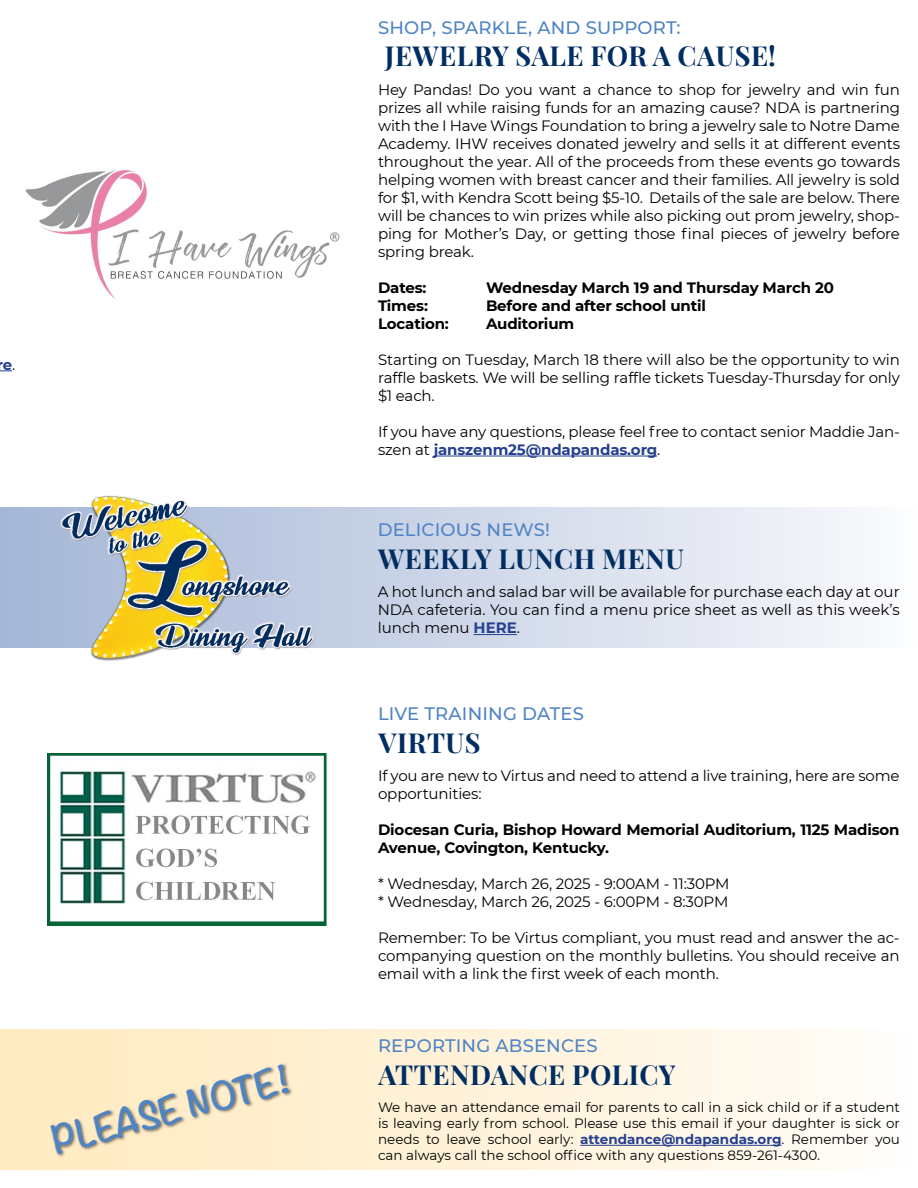
<style>
.page{position:relative;width:918px;height:1188px;background:#fff}
.page>*{position:absolute;margin:0;border:0;box-sizing:border-box;transform-origin:0 0}
.t1{font:700 33.75px "Noteworthy";color:#4f84c4}
.t2{font:27px "Playfair Display";letter-spacing:.02em;color:#002d62}
.t3{font:500 18px "Montserrat";letter-spacing:.01em;color:#4f84c4}
.t4{font:15px/18px "Montserrat";letter-spacing:-.01em;color:#000;text-align:justify}
.t5{font:700 15px/18px "Montserrat";letter-spacing:-.01em;color:#000}
.t6{font:700 15px "Montserrat";color:#25408f}
.t7{font:13.5px/16.2px "Montserrat";color:#000;text-align:justify}
.s1{font-weight:400;color:#000}
.s2{font-weight:700;color:#25408f}
</style>
<div class="page">
<div style="left:0;top:1030px;width:918px;height:140px;background:linear-gradient(to right,#ffe9bd,#fffcf8)"></div>
<svg style="left:0;top:507px;width:854px;height:140px;background:#d5dceb"></svg>
<hr style="left:474px;top:634px;width:43px;height:1px;background:#25408f">
<img style="left:57px;top:495px;width:259px;height:166px">
<img style="left:47px;top:754px;width:279px;height:172px">
<hr style="left:580px;top:1145px;width:202px;height:1px;background:#25408f">
<div style="left:49px;top:1063px;width:244px;height:95px;background:#000;opacity:.55"></div>
<svg style="left:0;top:370px;width:12px;height:1px"></svg>
<hr style="left:434px;top:456px;width:223px;height:1px;background:#25408f">
<img style="left:25px;top:169px;width:315px;height:130px">
<p class="t6" style="left:-3px;top:354px;width:20px">re<span class="s1">.</span></p>
<h1 class="t1" style="left:45px;top:1112px;width:245px;rotate:-15deg">PLEASE NOTE!</h1>
<p class="t3" style="left:378px;top:15px;width:304px">SHOP, SPARKLE, AND SUPPORT:</p>
<h2 class="t2" style="left:385px;top:35px;width:393px">JEWELRY SALE FOR A CAUSE!</h2>
<p class="t4" style="left:378px;top:80px;width:524px">Hey Pandas! Do you want a chance to shop for jewelry and win fun prizes all while raising funds for an amazing cause? NDA is partnering with the I Have Wings Foundation to bring a jewelry sale to Notre Dame Academy. IHW receives donated jewelry and sells it at different events throughout the year. All of the proceeds from these events go towards helping women with breast cancer and their families. All jewelry is sold for $1, with Kendra Scott being $5-10. Details of the sale are below. There will be chances to win prizes while also picking out prom jewelry, shop&shy;ping for Mother’s Day, or getting those final pieces of jewelry before spring break.</p>
<p class="t5" style="left:378px;top:278px;width:50px">Dates:</p>
<p class="t5" style="left:486px;top:278px;width:349px">Wednesday March 19 and Thursday March 20</p>
<p class="t5" style="left:378px;top:296px;width:52px">Times:</p>
<p class="t5" style="left:486px;top:296px;width:222px">Before and after school until</p>
<p class="t5" style="left:378px;top:314px;width:72px">Location:</p>
<p class="t5" style="left:486px;top:314px;width:90px">Auditorium</p>
<p class="t4" style="left:378px;top:350px;width:524px">Starting on Tuesday, March 18 there will also be the opportunity to win raffle baskets. We will be selling raffle tickets Tuesday-Thursday for only $1 each.</p>
<p class="t4" style="left:378px;top:422px;width:524px">If you have any questions, please feel free to contact senior Maddie Jan&shy;szen at <span class="s2">janszenm25@ndapandas.org</span>.</p>
<p class="t3" style="left:378px;top:517px;width:174px">DELICIOUS NEWS!</p>
<h2 class="t2" style="left:378px;top:537px;width:307px">WEEKLY LUNCH MENU</h2>
<p class="t4" style="left:378px;top:583px;width:523px">A hot lunch and salad bar will be available for purchase each day at our NDA cafeteria. You can find a menu price sheet as well as this week’s lunch menu <span class="s2">HERE</span>.</p>
<p class="t3" style="left:378px;top:701px;width:207px">LIVE TRAINING DATES</p>
<h2 class="t2" style="left:379px;top:721px;width:103px">VIRTUS</h2>
<p class="t4" style="left:378px;top:767px;width:523px">If you are new to Virtus and need to attend a live training, here are some opportunities:</p>
<p class="t5" style="left:378px;top:820px;width:523px">Diocesan Curia, Bishop Howard Memorial Auditorium, 1125 Madison<br>Avenue, Covington, Kentucky.</p>
<p class="t4" style="left:378px;top:875px;width:353px">* Wednesday, March 26, 2025 - 9:00AM - 11:30PM * Wednesday, March 26, 2025 - 6:00PM - 8:30PM</p>
<p class="t4" style="left:378px;top:929px;width:523px">Remember: To be Virtus compliant, you must read and answer the ac&shy;companying question on the monthly bulletins. You should receive an email with a link the first week of each month.</p>
<p class="t3" style="left:378px;top:1034px;width:221px">REPORTING ABSENCES</p>
<h2 class="t2" style="left:379px;top:1054px;width:299px">ATTENDANCE POLICY</h2>
<p class="t7" style="left:378px;top:1099px;width:524px">We have an attendance email for parents to call in a sick child or if a student is leaving early from school. Please use this email if your daughter is sick or needs to leave school early: <span class="s2">attendance@ndapandas.org</span>. Remember you</p>
<p class="t7" style="left:378px;top:1147px;width:444px">can always call the school office with any questions 859-261-4300.</p>
</div>
